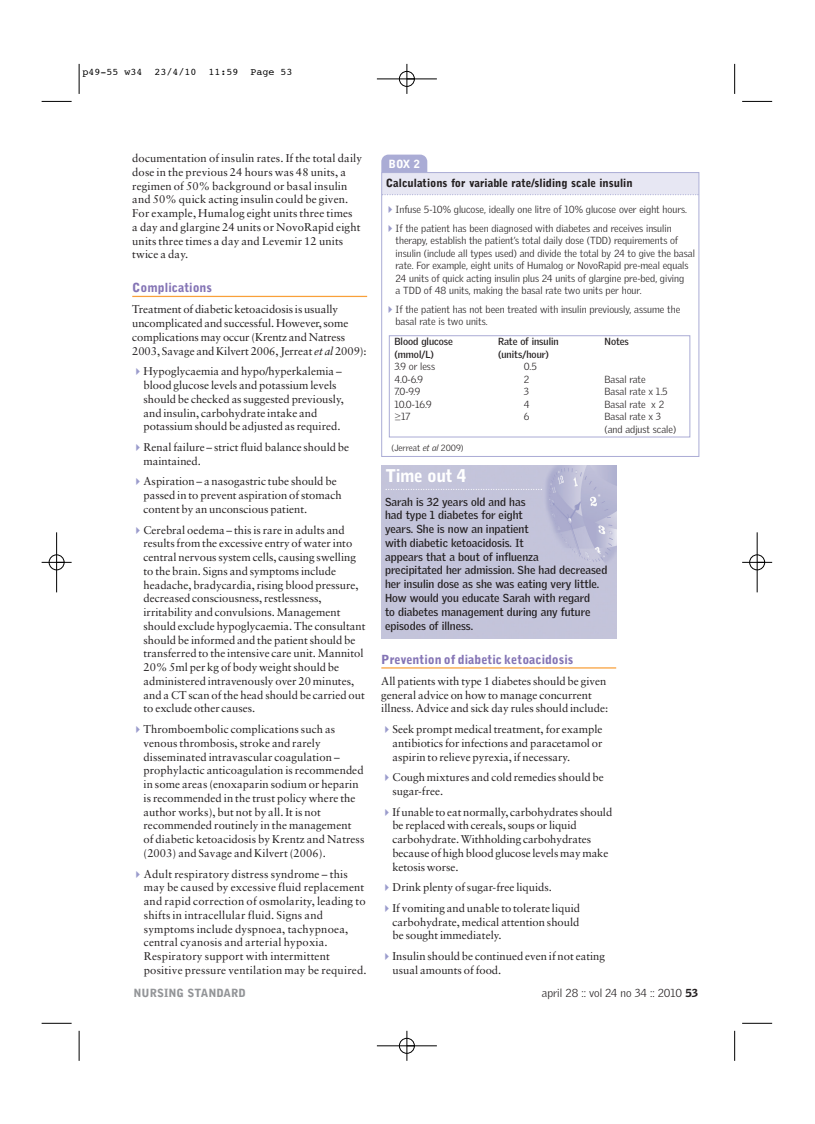
<style>
.page{position:relative;width:815px;height:1124px;background:#fff}
.page>*{position:absolute;margin:0;border:0;box-sizing:border-box;transform-origin:0 0}
.t1{font:900 17.5px "Bell Gothic";letter-spacing:-.03em;color:#fff}
.t2{font:900 12.5px "Bell Gothic";color:#8474b5}
.t3{font:11.25px/13.8px "Sabon LT";color:#231f20}
.t4{font:700 11.25px/13.8px "Griffith Gothic";color:#231f20}
.t5{font:900 11.25px/18.6px "Bell Gothic";color:#231f20}
.t6{font:300 11.25px "Griffith Gothic";color:#231f20}
.t7{font:900 11.25px "Bell Gothic";color:#939598}
.t8{font:300 10px/12.5px "Griffith Gothic";color:#231f20}
.t9{font:700 10px "Griffith Gothic";color:#231f20}
.t10{font:10px "Courier";color:#000}
.t11{font:300 8.75px "Griffith Gothic";color:#231f20}
.s1{font-style:italic}
.s2{color:#fff}
.s3{font-family:"Garamond";font-weight:400}
.s4{font-weight:900}
</style>
<div class="page">
<hr style="left:132px;top:296px;width:235px;height:1px;background:#f9a03a">
<hr style="left:381px;top:667px;width:235px;height:1px;background:#f9a03a">
<svg style="left:381px;top:154px;width:46px;height:18px"></svg>
<div style="left:382px;top:173px;width:317px;height:22px;background:#e7e7f3"></div>
<svg style="left:384px;top:194px;width:312px;height:1px"></svg>
<div style="left:381px;top:172px;width:318px;height:284px;border:1px solid #aaacd5"></div>
<div style="left:389px;top:335px;width:301px;height:102px;border:1px solid #aaacd5"></div>
<img style="left:381px;top:465px;width:235px;height:173px">
<svg style="left:386px;top:488px;width:156px;height:2px"></svg>
<hr style="left:79px;top:64px;width:1px;height:30px;background:#000">
<hr style="left:42px;top:101px;width:30px;height:1px;background:#000">
<hr style="left:734px;top:64px;width:1px;height:30px;background:#000">
<hr style="left:742px;top:101px;width:30px;height:1px;background:#000">
<hr style="left:79px;top:1030px;width:1px;height:30px;background:#000">
<hr style="left:42px;top:1022px;width:30px;height:1px;background:#000">
<hr style="left:734px;top:1030px;width:1px;height:30px;background:#000">
<hr style="left:742px;top:1022px;width:30px;height:1px;background:#000">
<hr style="left:377px;top:79px;width:60px;height:1px;background:#000">
<hr style="left:377px;top:1045px;width:60px;height:1px;background:#000">
<hr style="left:56px;top:532px;width:1px;height:60px;background:#000">
<hr style="left:757px;top:532px;width:1px;height:60px;background:#000">
<hr style="left:407px;top:64px;width:1px;height:30px;background:#000">
<hr style="left:407px;top:1030px;width:1px;height:30px;background:#000">
<hr style="left:42px;top:562px;width:30px;height:1px;background:#000">
<hr style="left:742px;top:562px;width:30px;height:1px;background:#000">
<div style="left:399px;top:71px;width:16px;height:16px;border:1px solid #000;border-radius:50%"></div>
<div style="left:399px;top:1037px;width:16px;height:16px;border:1px solid #000;border-radius:50%"></div>
<div style="left:49px;top:554px;width:15px;height:16px;border:1px solid #000;border-radius:50%"></div>
<div style="left:749px;top:554px;width:16px;height:16px;border:1px solid #000;border-radius:50%"></div>
<p class="t10" style="left:82px;top:67px;width:212px">p49-55 w34 23/4/10 11:59 Page 53</p>
<p class="t3" style="left:132px;top:152px;width:231px">documentation of insulin rates. If the total daily dose in the previous 24 hours was 48 units, a regimen of 50% background or basal insulin and 50% quick acting insulin could be given.<br>For example, Humalog eight units three times<br>a day and glargine 24 units or NovoRapid eight units three times a day and Levemir 12 units twice a day.</p>
<p class="t2" style="left:132px;top:283px;width:81px">Complications</p>
<p class="t3" style="left:132px;top:303px;width:236px">Treatment of diabetic ketoacidosis is usually uncomplicated and successful. However, some complications may occur (Krentz and Natress 2003, Savage and Kilvert 2006, Jerreat <span class="s1">et al</span> 2009):</p>
<p class="t3" style="left:144px;top:365px;width:202px">Hypoglycaemia and hypo/hyperkalemia – blood glucose levels and potassium levels should be checked as suggested previously, and insulin, carbohydrate intake and potassium should be adjusted as required.</p>
<p class="t3" style="left:144px;top:441px;width:207px">Renal failure – strict fluid balance should be maintained.</p>
<p class="t3" style="left:144px;top:475px;width:200px">Aspiration – a nasogastric tube should be passed in to prevent aspiration of stomach content by an unconscious patient.</p>
<p class="t3" style="left:144px;top:523px;width:223px">Cerebral oedema – this is rare in adults and results from the excessive entry of water into central nervous system cells, causing swelling to the brain. Signs and symptoms include headache, bradycardia, rising blood pressure, decreased consciousness, restlessness, irritability and convulsions. Management should exclude hypoglycaemia. The consultant should be informed and the patient should be transferred to the intensive care unit. Mannitol 20% 5ml per kg of body weight should be administered intravenously over 20 minutes, and a CT scan of the head should be carried out to exclude other causes.</p>
<p class="t3" style="left:144px;top:723px;width:222px">Thromboembolic complications such as venous thrombosis, stroke and rarely disseminated intravascular coagulation – prophylactic anticoagulation is recommended in some areas (enoxaparin sodium or heparin is recommended in the trust policy where the author works), but not by all. It is not recommended routinely in the management<br>of diabetic ketoacidosis by Krentz and Natress (2003) and Savage and Kilvert (2006).</p>
<p class="t3" style="left:144px;top:867px;width:224px">Adult respiratory distress syndrome – this may be caused by excessive fluid replacement and rapid correction of osmolarity, leading to shifts in intracellular fluid. Signs and symptoms include dyspnoea, tachypnoea, central cyanosis and arterial hypoxia.<br>Respiratory support with intermittent positive pressure ventilation may be required.</p>
<p class="t5" style="left:386px;top:155px;width:248px"><span class="s2">BOX 2<br></span>Calculations for variable rate/sliding scale insulin</p>
<p class="t8" style="left:396px;top:201px;width:293px;line-height:18.8px">Infuse 5-10% glucose, ideally one litre of 10% glucose over eight hours.<br>If the patient has been diagnosed with diabetes and receives insulin</p>
<p class="t8" style="left:396px;top:235px;width:301px">therapy, establish the patient’s total daily dose (TDD) requirements of insulin (include all types used) and divide the total by 24 to give the basal rate. For example, eight units of Humalog or NovoRapid pre-meal equals 24 units of quick acting insulin plus 24 units of glargine pre-bed, giving<br>a TDD of 48 units, making the basal rate two units per hour.</p>
<p class="t8" style="left:396px;top:304px;width:286px">If the patient has not been treated with insulin previously, assume the basal rate is two units.</p>
<p class="t9" style="left:394px;top:338px;width:60px">Blood glucose</p>
<p class="t9" style="left:498px;top:338px;width:62px">Rate of insulin</p>
<p class="t9" style="left:604px;top:338px;width:26px">Notes</p>
<p class="t9" style="left:394px;top:350px;width:41px">(mmol/L)</p>
<p class="t9" style="left:498px;top:350px;width:52px">(units/hour)</p>
<p class="t8" style="left:394px;top:361px;width:42px">3.9 or less</p>
<p class="t8" style="left:524px;top:361px;width:14px">0.5</p>
<p class="t8" style="left:394px;top:373px;width:30px">4.0-6.9</p>
<p class="t8" style="left:524px;top:373px;width:7px">2</p>
<p class="t8" style="left:604px;top:373px;width:43px">Basal rate</p>
<p class="t8" style="left:394px;top:386px;width:27px">7.0-9.9</p>
<p class="t8" style="left:524px;top:386px;width:7px">3</p>
<p class="t8" style="left:605px;top:386px;width:65px">Basal rate x 1.5</p>
<p class="t8" style="left:394px;top:398px;width:39px">10.0-16.9</p>
<p class="t8" style="left:524px;top:398px;width:7px">4</p>
<p class="t8" style="left:605px;top:398px;width:61px">Basal rate x 2</p>
<p class="t8" style="left:394px;top:411px;width:17px"><span class="s3">≥</span>17</p>
<p class="t8" style="left:524px;top:411px;width:7px">6</p>
<p class="t8" style="left:604px;top:411px;width:73px">Basal rate x 3 (and adjust scale)</p>
<p class="t1" style="left:386px;top:469px;width:83px">Time out 4</p>
<p class="t4" style="left:385px;top:495px;width:224px">Sarah is 32 years old and has<br>had type 1 diabetes for eight<br>years. She is now an inpatient<br>with diabetic ketoacidosis. It<br>appears that a bout of influenza<br>precipitated her admission. She had decreased her insulin dose as she was eating very little.<br>How would you educate Sarah with regard<br>to diabetes management during any future episodes of illness.</p>
<p class="t11" style="left:392px;top:444px;width:74px">(Jerreat <span class="s1">et al</span> 2009)</p>
<p class="t2" style="left:381px;top:654px;width:194px">Prevention of diabetic ketoacidosis</p>
<p class="t3" style="left:381px;top:675px;width:228px">All patients with type 1 diabetes should be given general advice on how to manage concurrent illness. Advice and sick day rules should include:</p>
<p class="t3" style="left:393px;top:723px;width:212px;text-align:justify">Seek prompt medical treatment, for example antibiotics for infections and paracetamol or aspirin to relieve pyrexia, if necessary.</p>
<p class="t3" style="left:393px;top:771px;width:213px">Cough mixtures and cold remedies should be sugar-free.</p>
<p class="t3" style="left:392px;top:805px;width:221px">If unable to eat normally, carbohydrates should be replaced with cereals, soups or liquid carbohydrate. Withholding carbohydrates because of high blood glucose levels may make ketosis worse.</p>
<p class="t3" style="left:393px;top:877px;width:189px;line-height:20.6px">Drink plenty of sugar-free liquids.<br>If vomiting and unable to tolerate liquid</p>
<p class="t3" style="left:393px;top:915px;width:188px">carbohydrate, medical attention should be sought immediately.</p>
<p class="t3" style="left:393px;top:950px;width:214px">Insulin should be continued even if not eating usual amounts of food.</p>
<p class="t7" style="left:134px;top:988px;width:114px">NURSING STANDARD</p>
<p class="t6" style="left:542px;top:988px;width:158px">april 28 :: vol 24 no 34 :: 2010 <span class="s4">53</span></p>
</div>
